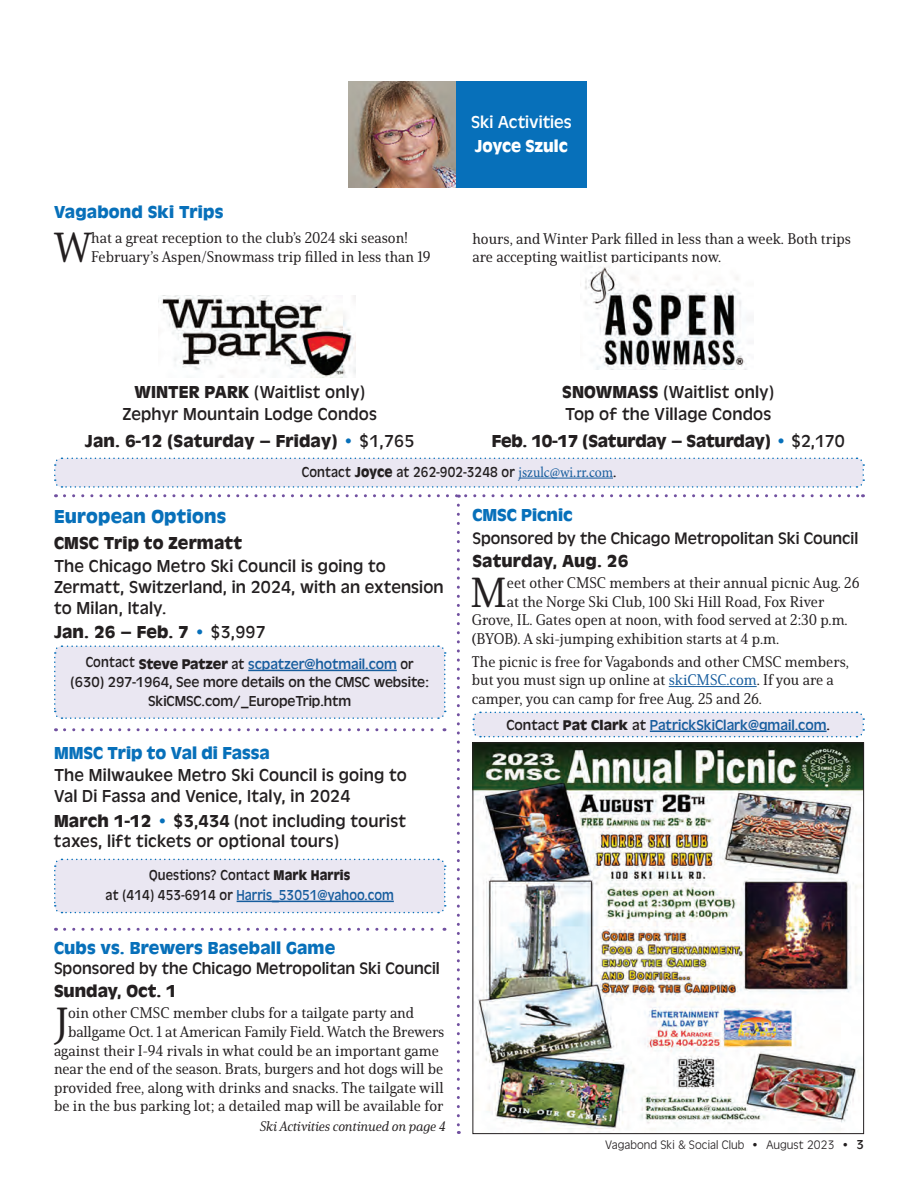
<style>
.page{position:relative;width:918px;height:1188px;background:#fff}
.page>*{position:absolute;margin:0;border:0;box-sizing:border-box;transform-origin:0 0}
.t1{font:40.8px "Solitas Serif Nor Med";color:#231f20}
.t2{font:700 19.5px "Antique Oli";letter-spacing:.01em;color:#0770ba}
.t3{font:18px/21px "Antique Oli";letter-spacing:.01em;color:#231f20}
.t4{font:700 18px "Antique Oli";letter-spacing:.005em;color:#231f20}
.t5{font:700 18px "Antique Oli";letter-spacing:.01em;color:#0770ba}
.t6{font:18px "Antique Oli";color:#fff}
.t7{font:700 18px "Antique Oli";color:#fff;scale:.95 1}
.t8{font:17.25px "Antique Oli";color:#231f20}
.t9{font:15px/18.6px "Solitas Serif Nor Med";color:#231f20}
.t10{font:15px/18.6px "Antique Oli";letter-spacing:-.005em;color:#231f20;text-align:center;scale:.92 1}
.t11{font:15px "Antique Oli";color:#175d9e}
.t12{font:13.5px "Solitas Serif Nor Med It";letter-spacing:-.005em;color:#231f20}
.t13{font:300 12.75px "Antique Oli";letter-spacing:.005em;color:#231f20}
.s1{font-weight:700}
.s2{color:#0770ba}
.s3{font-weight:400}
.s4{font-family:"Minion Pro";color:#175d9e}
.s5{font-weight:700;font-size:14.7px}
.s6{color:#175d9e}
.s7{font-weight:700;color:#0770ba}
.s8{font-weight:500}
.s9{color:#231f20}
.s10{font-weight:700;font-size:14.7px;color:#231f20}
.s11{font-weight:400;font-size:13.5px}
</style>
<div class="page">
<svg style="left:65px;top:728px;width:380px;height:3px"></svg>
<svg style="left:65px;top:928px;width:380px;height:3px"></svg>
<div style="left:456px;top:81px;width:131px;height:107px;background:#0770ba"></div>
<img style="left:349px;top:81px;width:107px;height:107px">
<img style="left:161px;top:296px;width:195px;height:82px">
<img style="left:580px;top:266px;width:167px;height:104px">
<svg style="left:54px;top:645px;width:392px;height:74px;background:#e5e5f0"></svg>
<svg style="left:54px;top:858px;width:392px;height:56px;background:#e5e4f0"></svg>
<svg style="left:54px;top:457px;width:811px;height:31px;background:#e4e5f1"></svg>
<hr style="left:669px;top:686px;width:88px;height:1px;background:#175d9e">
<img style="left:474px;top:744px;width:388px;height:388px">
<div style="left:472px;top:742px;width:392px;height:392px;border:1px solid #231f20"></div>
<svg style="left:472px;top:711px;width:393px;height:27px;background:#e0e2ef"></svg>
<svg style="left:64px;top:494px;width:799px;height:4px"></svg>
<svg style="left:457px;top:505px;width:3px;height:629px"></svg>
<p class="t5" style="left:54px;top:202px;width:171px">Vagabond Ski Trips</p>
<h1 class="t1" style="left:54px;top:222px;width:39px">W</h1>
<p class="t9" style="left:91px;top:228px;width:341px">hat a great reception to the club’s 2024 ski season!<br>February’s Aspen/Snowmass trip filled in less than 19</p>
<p class="t6" style="left:471px;top:113px;width:102px">Ski Activities</p>
<p class="t7" style="left:475px;top:136px;width:99px">Joyce Szulc</p>
<p class="t9" style="left:472px;top:229px;width:380px">hours, and Winter Park filled in less than a week. Both trips are accepting waitlist participants now.</p>
<p class="t3" style="left:123px;top:381px;width:256px;line-height:22.5px;text-align:center"><span class="s1">WINTER PARK</span> (Waitlist only)<br>Zephyr Mountain Lodge Condos</p>
<p class="t4" style="left:85px;top:431px;width:331px">Jan. 6-12 (Saturday – Friday) <span class="s2">•</span> <span class="s3">$1,765</span></p>
<p class="t3" style="left:562px;top:381px;width:214px;line-height:22.5px"><span class="s1">SNOWMASS</span> (Waitlist only)<br>Top of the Village Condos</p>
<p class="t4" style="left:492px;top:431px;width:354px">Feb. 10-17 (Saturday – Saturday) <span class="s2">•</span> <span class="s3">$2,170</span></p>
<p class="t10" style="left:302px;top:463px;width:343px">Contact <span class="s1">Joyce</span> at 262-902-3248 or <span class="s4">jszulc@wi.rr.com</span>.</p>
<h2 class="t2" style="left:54px;top:506px;width:174px">European Options</h2>
<p class="t4" style="left:54px;top:533px;width:190px">CMSC Trip to Zermatt</p>
<p class="t3" style="left:54px;top:556px;width:391px">The Chicago Metro Ski Council is going to<br>Zermatt, Switzerland, in 2024, with an extension to Milan, Italy.</p>
<p class="t4" style="left:54px;top:622px;width:213px">Jan. 26 – Feb. 7 <span class="s2">•</span> <span class="s3">$3,997</span></p>
<p class="t10" style="left:71px;top:655px;width:391px">Contact <span class="s5">Steve Patzer</span> at <span class="s6">scpatzer@hotmail.com</span> or (630) 297-1964, See more details on the CMSC website:<br>SkiCMSC.com/_EuropeTrip.htm</p>
<p class="t5" style="left:54px;top:743px;width:217px">MMSC Trip to Val di Fassa</p>
<p class="t3" style="left:54px;top:764px;width:354px">The Milwaukee Metro Ski Council is going to<br>Val Di Fassa and Venice, Italy, in 2024</p>
<p class="t3" style="left:54px;top:812px;width:354px;line-height:19.5px"><span class="s1">March 1-12</span> <span class="s7">•</span> <span class="s8">$3,434</span> (not including tourist taxes, lift tickets or optional tours)</p>
<p class="t10" style="left:106px;top:865px;width:315px;line-height:20.2px">Questions? Contact <span class="s5">Mark Harris<br></span>at (414) 453-6914 or <span class="s6">Harris_53051@yahoo.com</span></p>
<p class="t5" style="left:54px;top:938px;width:283px">Cubs vs. Brewers Baseball Game</p>
<p class="t8" style="left:54px;top:959px;width:387px">Sponsored by the Chicago Metropolitan Ski Council</p>
<p class="t4" style="left:54px;top:981px;width:124px">Sunday, Oct. 1</p>
<h1 class="t1" style="left:56px;top:998px;width:14px">J</h1>
<p class="t9" style="left:68px;top:1004px;width:348px">oin other CMSC member clubs for a tailgate party and</p>
<p class="t9" style="left:68px;top:1022px;width:378px">ballgame Oct. 1 at American Family Field. Watch the Brewers</p>
<p class="t9" style="left:54px;top:1041px;width:386px">against their I-94 rivals in what could be an important game</p>
<p class="t9" style="left:54px;top:1060px;width:391px">near the end of the season. Brats, burgers and hot dogs will be</p>
<p class="t9" style="left:54px;top:1078px;width:391px">provided free, along with drinks and snacks. The tailgate will</p>
<p class="t9" style="left:54px;top:1097px;width:391px">be in the bus parking lot; a detailed map will be available for</p>
<p class="t12" style="left:260px;top:1118px;width:187px">Ski Activities continued on page 4</p>
<p class="t5" style="left:472px;top:505px;width:102px">CMSC Picnic</p>
<p class="t8" style="left:472px;top:528px;width:387px">Sponsored by the Chicago Metropolitan Ski Council</p>
<p class="t4" style="left:472px;top:551px;width:157px">Saturday, Aug. 26</p>
<h1 class="t1" style="left:471px;top:567px;width:38px">M</h1>
<p class="t9" style="left:507px;top:573px;width:354px">eet other CMSC members at their annual picnic Aug. 26</p>
<p class="t9" style="left:507px;top:592px;width:319px">at the Norge Ski Club, 100 Ski Hill Road, Fox River</p>
<p class="t9" style="left:472px;top:611px;width:377px">Grove, IL. Gates open at noon, with food served at 2:30 p.m.</p>
<p class="t9" style="left:472px;top:629px;width:309px">(BYOB). A ski-jumping exhibition starts at 4 p.m.</p>
<p class="t9" style="left:472px;top:652px;width:379px">The picnic is free for Vagabonds and other CMSC members, but you must sign up online at <span class="s6">skiCMSC.com</span>. If you are a camper, you can camp for free Aug. 25 and 26.</p>
<p class="t11" style="left:506px;top:716px;width:325px"><span class="s9">Contact</span> <span class="s10">Pat Clark</span> <span class="s9">at</span> PatrickSkiClark@gmail.com<span class="s9">.</span></p>
<p class="t13" style="left:605px;top:1138px;width:260px">Vagabond Ski &amp; Social Club • August 2023 • <span class="s11">3</span></p>
</div>
